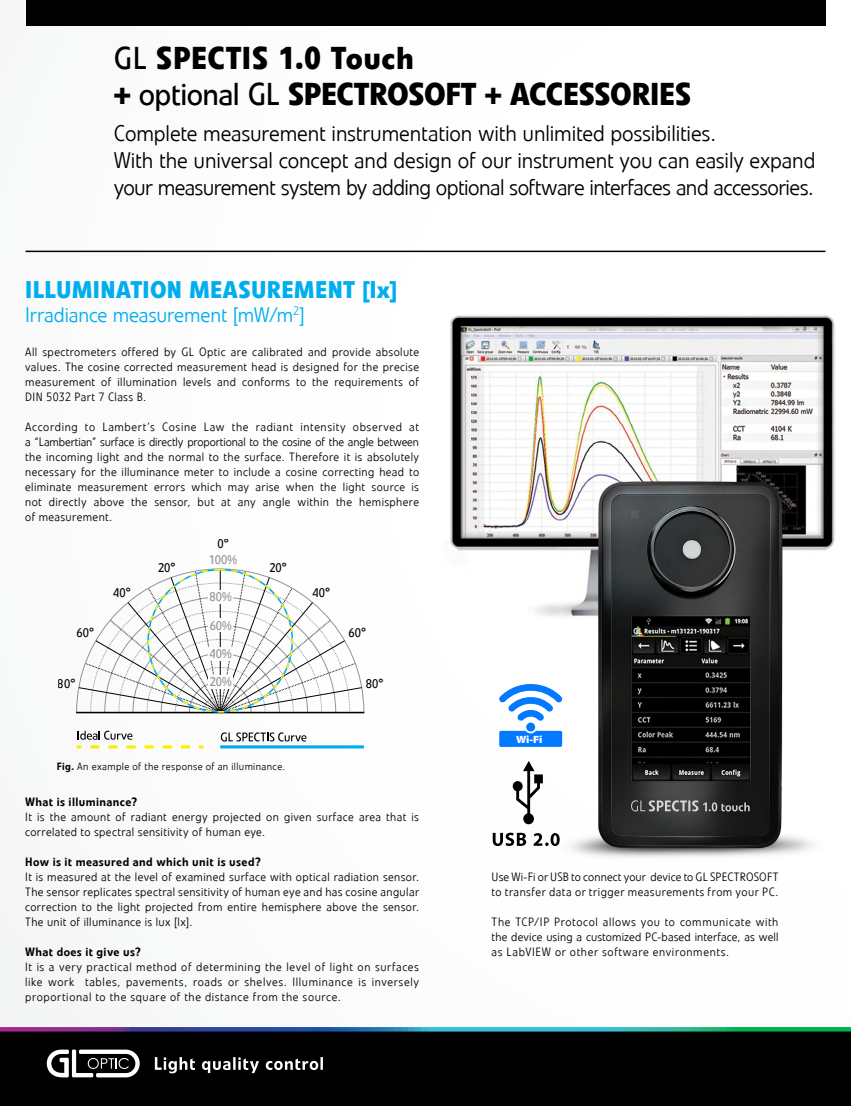
<style>
.page{position:relative;width:851px;height:1106px;background:#fff}
.page>*{position:absolute;margin:0;border:0;box-sizing:border-box;transform-origin:0 0}
.t1{font:700 31.5px/36px "Veto Com";letter-spacing:-.005em;color:#000}
.t2{font:700 24px "Veto Com";letter-spacing:.01em;color:#00aeef}
.t3{font:300 22.5px/27px "Veto Com";letter-spacing:-.01em;color:#000}
.t4{font:300 21px "Veto Com";letter-spacing:-.005em;color:#00aeef}
.t5{font:12.45px "Veto Com";letter-spacing:.005em;color:#000}
.t6{font:12.45px "Veto Com";letter-spacing:.005em;color:#939598}
.t7{font:300 12px/15px "Veto Com";letter-spacing:.035em;color:#000;text-align:justify}
.t8{font:500 12px "Veto Com";letter-spacing:.03em;color:#000}
.t9{font:300 10.5px "Veto Com";letter-spacing:.035em;color:#000}
.s1{font-weight:400}
.s2{font-weight:500}
</style>
<div class="page">
<div style="left:526px;top:722px;width:9px;height:9px;background:#0279ff;border-radius:50%"></div>
<svg style="left:499px;top:684px;width:39px;height:37px"></svg>
<img style="left:450px;top:315px;width:385px;height:299px">
<img style="left:538px;top:431px;width:297px;height:427px">
<hr style="left:76px;top:711px;width:288px;height:2px;background:#000">
<svg style="left:78px;top:730px;width:54px;height:9px"></svg>
<svg style="left:78px;top:569px;width:284px;height:144px"></svg>
<svg style="left:77px;top:745px;width:4px;height:3px"></svg>
<svg style="left:90px;top:745px;width:113px;height:3px"></svg>
<svg style="left:221px;top:732px;width:85px;height:9px"></svg>
<hr style="left:220px;top:745px;width:144px;height:3px;background:#00aeef">
<hr style="left:26px;top:251px;width:799px;height:1px;background:#000">
<div style="left:26px;top:0;width:799px;height:26px;background:#000"></div>
<svg style="left:512px;top:761px;width:30px;height:63px"></svg>
<svg style="left:492px;top:832px;width:34px;height:14px"></svg>
<svg style="left:533px;top:833px;width:26px;height:13px"></svg>
<div style="left:0;top:1029px;width:850px;height:77px;background:#000"></div>
<svg style="left:0;top:1027px;width:850px;height:4px;background:#38849f"></svg>
<svg style="left:47px;top:1049px;width:93px;height:28px"></svg>
<svg style="left:155px;top:1057px;width:168px;height:16px"></svg>
<svg style="left:499px;top:731px;width:63px;height:16px"></svg>
<h1 class="t1" style="left:114px;top:40px;width:578px"><span class="s1">GL</span> SPECTIS 1.0 Touch<br>+ <span class="s1">optional GL</span> SPECTROSOFT + ACCESSORIES</h1>
<h3 class="t3" style="left:114px;top:119px;width:703px">Complete measurement instrumentation with unlimited possibilities.<br>With the universal concept and design of our instrument you can easily expand your measurement system by adding optional software interfaces and accessories.</h3>
<h2 class="t2" style="left:25px;top:274px;width:373px">ILLUMINATION MEASUREMENT [lx]</h2>
<h3 class="t4" style="left:25px;top:302px;width:281px">Irradiance measurement [mW/m<sup>2</sup>]</h3>
<p class="t7" style="left:25px;top:344px;width:395px">All spectrometers offered by GL Optic are calibrated and provide absolute values. The cosine corrected measurement head is designed for the precise measurement of illumination levels and conforms to the requirements of DIN 5032 Part 7 Class B.</p>
<p class="t7" style="left:25px;top:419px;width:395px">According to Lambert’s Cosine Law the radiant intensity observed at a “Lambertian” surface is directly proportional to the cosine of the angle between the incoming light and the normal to the surface. Therefore it is absolutely necessary for the illuminance meter to include a cosine correcting head to eliminate measurement errors which may arise when the light source is not directly above the sensor, but at any angle within the hemisphere of measurement.</p>
<p class="t5" style="left:217px;top:536px;width:13px">0°</p>
<p class="t6" style="left:209px;top:552px;width:30px">100%</p>
<p class="t6" style="left:209px;top:589px;width:24px">80%</p>
<p class="t6" style="left:210px;top:618px;width:24px">60%</p>
<p class="t6" style="left:209px;top:646px;width:24px">40%</p>
<p class="t6" style="left:210px;top:674px;width:24px">20%</p>
<p class="t5" style="left:158px;top:560px;width:19px">20°</p>
<p class="t5" style="left:269px;top:560px;width:19px">20°</p>
<p class="t5" style="left:113px;top:585px;width:19px">40°</p>
<p class="t5" style="left:312px;top:585px;width:19px">40°</p>
<p class="t5" style="left:77px;top:625px;width:19px">60°</p>
<p class="t5" style="left:348px;top:625px;width:19px">60°</p>
<p class="t5" style="left:58px;top:676px;width:19px">80°</p>
<p class="t5" style="left:366px;top:676px;width:19px">80°</p>
<p class="t9" style="left:57px;top:760px;width:230px"><span class="s2">Fig.</span> An example of the response of an illuminance.</p>
<p class="t8" style="left:25px;top:794px;width:113px">What is illuminance?</p>
<p class="t7" style="left:25px;top:809px;width:395px">It is the amount of radiant energy projected on given surface area that is correlated to spectral sensitivity of human eye.</p>
<p class="t8" style="left:25px;top:854px;width:237px">How is it measured and which unit is used?</p>
<p class="t7" style="left:25px;top:869px;width:395px">It is measured at the level of examined surface with optical radiation sensor.<br>The sensor replicates spectral sensitivity of human eye and has cosine angular correction to the light projected from entire hemisphere above the sensor.<br>The unit of illuminance is lux [lx].</p>
<p class="t8" style="left:25px;top:944px;width:117px">What does it give us?</p>
<p class="t7" style="left:25px;top:959px;width:395px">It is a very practical method of determining the level of light on surfaces like work tables, pavements, roads or shelves. Illuminance is inversely proportional to the square of the distance from the source.</p>
<p class="t7" style="left:491px;top:869px;width:288px">Use Wi-Fi or USB to connect your device to GL SPECTROSOFT to transfer data or trigger measurements from your PC.</p>
<p class="t7" style="left:491px;top:914px;width:288px">The TCP/IP Protocol allows you to communicate with the device using a customized PC-based interface, as well as LabVIEW or other software environments.</p>
</div>
